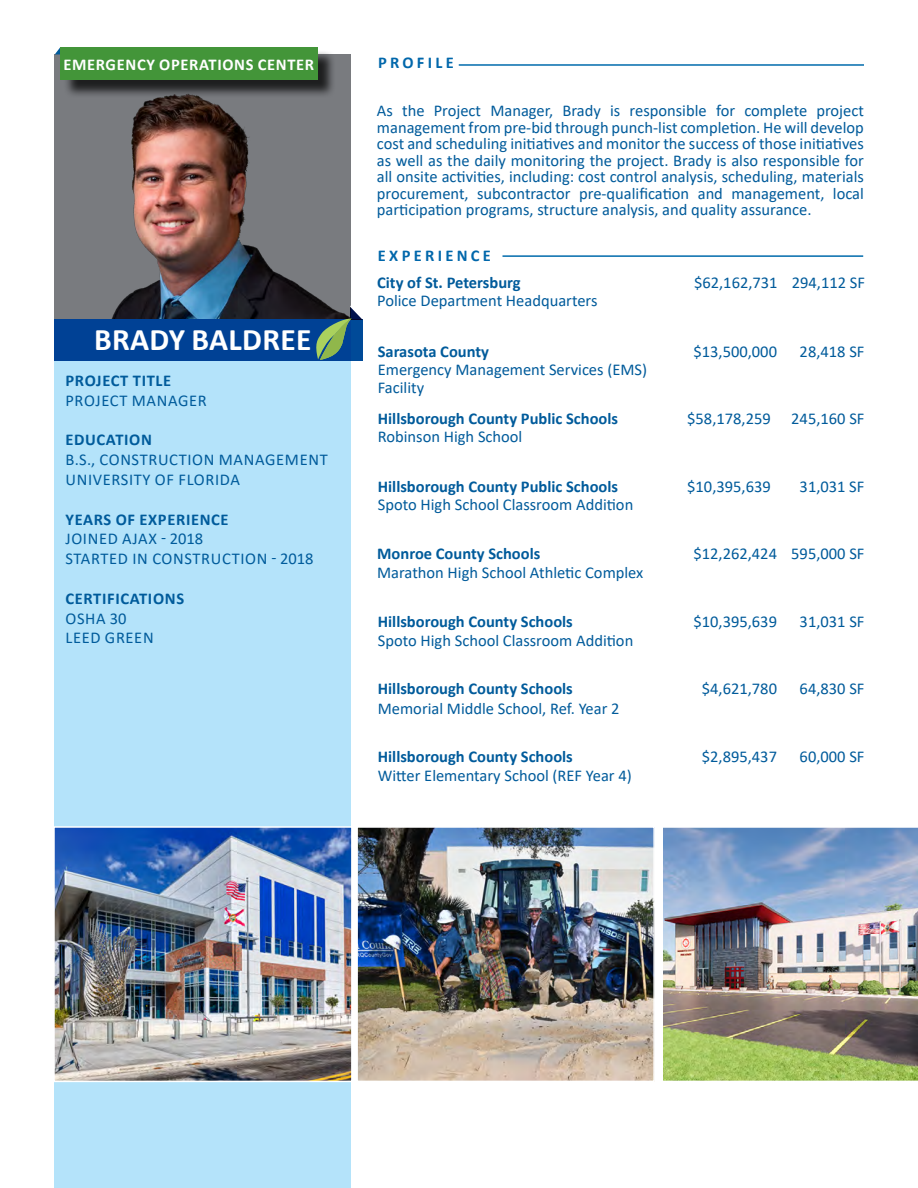
<style>
.page{position:relative;width:918px;height:1188px;background:#fff}
.page>*{position:absolute;margin:0;border:0;box-sizing:border-box;transform-origin:0 0}
.t1{font:700 31.5px "Calibri";letter-spacing:.01em;color:#fff}
.t2{font:16.5px/16.5px "Calibri";color:#005b9b;text-align:justify}
.t3{font:700 16.5px "Calibri";color:#005b9b}
.t4{font:16.5px/19.8px "Calibri";letter-spacing:.04em;color:#005b9b}
.t5{font:700 16.5px "Calibri";letter-spacing:.04em;color:#005b9b}
.t6{font:700 16.5px "Calibri";letter-spacing:.04em;color:#fff}
.t7{font:700 16.5px "Calibri";letter-spacing:.2em;color:#0067ab}
</style>
<div class="page">
<img style="left:55px;top:54px;width:296px;height:266px">
<div style="left:58px;top:49px;width:278px;height:50px;background:#000;opacity:.75"></div>
<svg style="left:55px;top:47px;width:5px;height:7px"></svg>
<div style="left:60px;top:47px;width:258px;height:33px;background:#439539"></div>
<hr style="left:459px;top:64px;width:405px;height:2px;background:#006bac">
<hr style="left:502px;top:255px;width:361px;height:2px;background:#006bac">
<div style="left:55px;top:320px;width:296px;height:868px;background:#b4e3fa"></div>
<div style="left:54px;top:320px;width:308px;height:41px;background:#004195"></div>
<img style="left:56px;top:829px;width:294px;height:250px">
<div style="left:53px;top:826px;width:300px;height:256px;border:2px solid #fff"></div>
<img style="left:359px;top:829px;width:293px;height:250px">
<div style="left:356px;top:826px;width:299px;height:256px;border:2px solid #fff"></div>
<img style="left:663px;top:827px;width:255px;height:254px">
<svg style="left:316px;top:298px;width:47px;height:62px"></svg>
<p class="t6" style="left:63px;top:53px;width:252px">EMERGENCY OPERATIONS CENTER</p>
<h1 class="t1" style="left:94px;top:317px;width:219px">BRADY BALDREE</h1>
<p class="t5" style="left:65px;top:369px;width:107px">PROJECT TITLE</p>
<p class="t4" style="left:65px;top:390px;width:143px">PROJECT MANAGER</p>
<p class="t5" style="left:65px;top:428px;width:88px">EDUCATION</p>
<p class="t4" style="left:65px;top:449px;width:264px">B.S., CONSTRUCTION MANAGEMENT<br>UNIVERSITY OF FLORIDA</p>
<p class="t5" style="left:65px;top:508px;width:165px">YEARS OF EXPERIENCE</p>
<p class="t4" style="left:65px;top:529px;width:250px">JOINED AJAX - 2018<br>STARTED IN CONSTRUCTION - 2018</p>
<p class="t5" style="left:65px;top:587px;width:120px">CERTIFICATIONS</p>
<p class="t4" style="left:65px;top:608px;width:90px">OSHA 30<br>LEED GREEN</p>
<p class="t7" style="left:378px;top:51px;width:77px">PROFILE</p>
<p class="t2" style="left:377px;top:102px;width:489px">As the Project Manager, Brady is responsible for complete project management from pre-bid through punch-list completion. He will develop cost and scheduling initiatives and monitor the success of those initiatives as well as the daily monitoring the project. Brady is also responsible for all onsite activities, including: cost control analysis, scheduling, materials procurement, subcontractor pre-qualification and management, local participation programs, structure analysis, and quality assurance.</p>
<p class="t7" style="left:378px;top:244px;width:115px">EXPERIENCE</p>
<p class="t3" style="left:377px;top:271px;width:145px">City of St. Petersburg</p>
<p class="t2" style="left:377px;top:292px;width:222px">Police Department Headquarters</p>
<p class="t2" style="left:694px;top:274px;width:172px">$62,162,731 294,112 SF</p>
<p class="t3" style="left:378px;top:339px;width:113px">Sarasota County</p>
<p class="t2" style="left:378px;top:360px;width:271px;line-height:18px">Emergency Management Services (EMS)<br>Facility</p>
<p class="t2" style="left:694px;top:342px;width:85px">$13,500,000</p>
<p class="t2" style="left:800px;top:342px;width:66px">28,418 SF</p>
<p class="t3" style="left:378px;top:407px;width:242px">Hillsborough County Public Schools</p>
<p class="t2" style="left:378px;top:428px;width:146px">Robinson High School</p>
<p class="t2" style="left:687px;top:410px;width:179px">$58,178,259 245,160 SF</p>
<p class="t3" style="left:378px;top:474px;width:242px">Hillsborough County Public Schools</p>
<p class="t2" style="left:378px;top:495px;width:257px">Spoto High School Classroom Addition</p>
<p class="t2" style="left:687px;top:477px;width:85px">$10,395,639</p>
<p class="t2" style="left:800px;top:477px;width:66px">31,031 SF</p>
<p class="t3" style="left:377px;top:541px;width:165px">Monroe County Schools</p>
<p class="t2" style="left:377px;top:564px;width:268px">Marathon High School Athletic Complex</p>
<p class="t2" style="left:694px;top:545px;width:172px">$12,262,424 595,000 SF</p>
<p class="t3" style="left:378px;top:609px;width:197px">Hillsborough County Schools</p>
<p class="t2" style="left:378px;top:632px;width:257px">Spoto High School Classroom Addition</p>
<p class="t2" style="left:694px;top:612px;width:85px">$10,395,639</p>
<p class="t2" style="left:800px;top:612px;width:66px">31,031 SF</p>
<p class="t3" style="left:378px;top:677px;width:197px">Hillsborough County Schools</p>
<p class="t2" style="left:378px;top:700px;width:243px">Memorial Middle School, Ref. Year 2</p>
<p class="t2" style="left:702px;top:680px;width:77px">$4,621,780</p>
<p class="t2" style="left:800px;top:680px;width:66px">64,830 SF</p>
<p class="t3" style="left:378px;top:744px;width:197px">Hillsborough County Schools</p>
<p class="t2" style="left:378px;top:767px;width:255px">Witter Elementary School (REF Year 4)</p>
<p class="t2" style="left:702px;top:747px;width:77px">$2,895,437</p>
<p class="t2" style="left:800px;top:747px;width:66px">60,000 SF</p>
</div>
